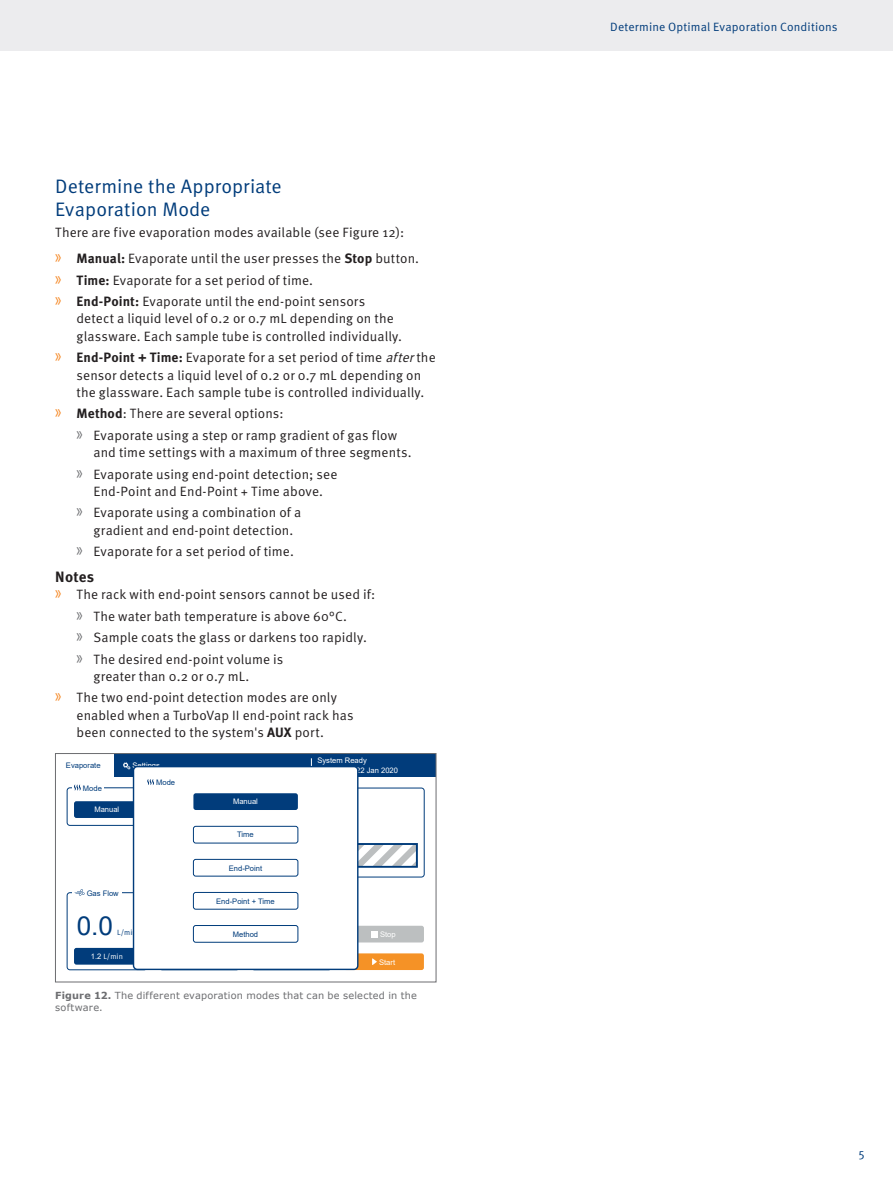
<style>
.page{position:relative;width:893px;height:1187px;background:#fff}
.page>*{position:absolute;margin:0;border:0;box-sizing:border-box;transform-origin:0 0}
.t1{font:26.1px "Arial";color:#013c7b}
.t2{font:19.5px/22.5px "Meta OT Norm";color:#013c7b}
.t3{font:700 15px "Meta OT";letter-spacing:.015em;color:#231f20}
.t4{font:13.5px/21.5px "Meta OT Norm";letter-spacing:.005em;color:#231f20}
.t5{font:12px "Meta OT Norm";letter-spacing:.01em;color:#013c7b}
.t6{font:9.75px "Verdana";letter-spacing:.02em;color:#6c6d70}
.t7{font:7.65px/10.1px "Arial";color:#fff}
.t8{font:7.65px "Arial";color:#013c7b}
.t9{font:7.65px "Meta OT Norm";color:#fff}
.t10{font:7.65px "Meta OT Norm";color:#013c7b}
.s1{font-family:"Myriad Pro";font-size:20.25px;color:#f58520}
.s2{font-family:"Meta OT";font-weight:700}
.s3{font-style:italic}
.s4{font-family:"Myriad Pro";font-size:20.25px;color:#6c6d70}
.s5{font-family:"Arial"}
.s6{font-weight:700}
</style>
<div class="page">
<div style="left:0;top:0;width:893px;height:51px;background:#ececee"></div>
<div style="left:67px;top:787px;width:80px;height:38px;border:1px solid #013c7b;border-radius:3px"></div>
<div style="left:74px;top:801px;width:66px;height:16px;background:#013c7b;border-radius:2px"></div>
<div style="left:72px;top:781px;width:32px;height:13px;background:#fff"></div>
<svg style="left:74px;top:784px;width:7px;height:6px"></svg>
<div style="left:344px;top:953px;width:80px;height:16px;background:#f59226;border-radius:2px"></div>
<svg style="left:372px;top:958px;width:5px;height:7px"></svg>
<div style="left:344px;top:925px;width:80px;height:17px;background:#bcbfc0;border-radius:2px"></div>
<div style="left:371px;top:930px;width:7px;height:7px;background:#fff"></div>
<div style="left:67px;top:892px;width:80px;height:77px;border:1px solid #013c7b;border-radius:3px"></div>
<div style="left:74px;top:947px;width:66px;height:17px;background:#013c7b;border-radius:2px"></div>
<div style="left:72px;top:886px;width:49px;height:12px;background:#fff"></div>
<svg style="left:75px;top:889px;width:10px;height:6px"></svg>
<svg style="left:358px;top:846px;width:57px;height:18px"></svg>
<div style="left:166px;top:843px;width:252px;height:24px;border:2px solid #013c7b"></div>
<div style="left:114px;top:753px;width:322px;height:23px;background:#013c7b"></div>
<svg style="left:123px;top:762px;width:7px;height:7px"></svg>
<div style="left:134px;top:766px;width:224px;height:203px;background:#fff;border-radius:4px"></div>
<div style="left:133px;top:765px;width:225px;height:205px;border:1px solid #013c7b;border-radius:4px"></div>
<div style="left:193px;top:826px;width:105px;height:17px;border:1px solid #013c7b;border-radius:2px"></div>
<div style="left:193px;top:859px;width:105px;height:17px;border:1px solid #013c7b;border-radius:2px"></div>
<div style="left:193px;top:793px;width:105px;height:17px;background:#013c7b;border-radius:2px"></div>
<div style="left:193px;top:892px;width:105px;height:17px;border:1px solid #013c7b;border-radius:2px"></div>
<div style="left:193px;top:925px;width:105px;height:17px;border:1px solid #013c7b;border-radius:2px"></div>
<svg style="left:147px;top:779px;width:7px;height:6px"></svg>
<div style="left:55px;top:753px;width:381px;height:229px;border:1px solid #6c6d70"></div>
<h2 class="t2" style="left:55px;top:176px;width:228px">Determine the Appropriate<br>Evaporation Mode</h2>
<p class="t4" style="left:55px;top:220px;width:365px;line-height:25.8px">There are five evaporation modes available (see Figure 12):<br><span class="s1">»</span> <span class="s2">Manual:</span> Evaporate until the user presses the <span class="s2">Stop</span> button.</p>
<p class="t4" style="left:55px;top:269px;width:311px"><span class="s1">»</span> <span class="s2">Time:</span> Evaporate for a set period of time.<br><span class="s1">»</span> <span class="s2">End-Point:</span> Evaporate until the end-point sensors</p>
<p class="t4" style="left:77px;top:310px;width:327px;line-height:17.2px">detect a liquid level of 0.2 or 0.7 mL depending on the glassware. Each sample tube is controlled individually.</p>
<p class="t4" style="left:77px;top:349px;width:361px;line-height:17.2px;text-indent:-21px"><span class="s1">»</span> <span class="s2">End-Point + Time:</span> Evaporate for a set period of time <span class="s3">after</span>the sensor detects a liquid level of 0.2 or 0.7 mL depending on the glassware. Each sample tube is controlled individually.</p>
<p class="t4" style="left:77px;top:403px;width:322px;text-indent:-21px"><span class="s1">»</span> <span class="s2">Method</span>: There are several options:<br><span class="s4">»</span> Evaporate using a step or ramp gradient of gas flow</p>
<p class="t4" style="left:77px;top:442px;width:337px;text-indent:17px">and time settings with a maximum of three segments. <span class="s4">»</span> Evaporate using end-point detection; see</p>
<p class="t4" style="left:77px;top:480px;width:248px;text-indent:17px">End-Point and End-Point + Time above. <span class="s4">»</span> Evaporate using a combination of a</p>
<p class="t4" style="left:77px;top:519px;width:219px;text-align:right">gradient and end-point detection.<br><span class="s4">»</span> Evaporate for a set period of time.</p>
<p class="t3" style="left:55px;top:567px;width:40px">Notes</p>
<p class="t4" style="left:77px;top:584px;width:300px;text-indent:-21px"><span class="s1">»</span> The rack with end-point sensors cannot be used if: <span class="s4">»</span> The water bath temperature is above 60°C.<br><span class="s4">»</span> Sample coats the glass or darkens too rapidly. <span class="s4">»</span> The desired end-point volume is</p>
<p class="t4" style="left:55px;top:665px;width:283px;text-indent:38px">greater than 0.2 or 0.7 mL.<br><span class="s1">»</span> The two end-point detection modes are only</p>
<p class="t4" style="left:77px;top:706px;width:279px;line-height:17.2px">enabled when a TurboVap II end-point rack has been connected to the system's <span class="s2">AUX</span> port.</p>
<p class="t8" style="left:66px;top:760px;width:36px">Evaporate</p>
<p class="t7" style="left:133px;top:760px;width:29px">Settings</p>
<p class="t7" style="left:317px;top:755px;width:82px">System Ready<br>12:44 Wed 22 Jan 2020</p>
<p class="t8" style="left:83px;top:782px;width:21px">Mode</p>
<p class="t7" style="left:94px;top:804px;width:26px">Manual</p>
<p class="t8" style="left:156px;top:777px;width:21px">Mode</p>
<p class="t8" style="left:87px;top:887px;width:34px">Gas Flow</p>
<h1 class="t1" style="left:77px;top:907px;width:38px">0.0</h1>
<p class="t10" style="left:117px;top:927px;width:21px">L/min</p>
<p class="t9" style="left:91px;top:952px;width:34px"><span class="s5">1.2</span> L/min</p>
<p class="t7" style="left:233px;top:796px;width:26px">Manual</p>
<p class="t8" style="left:237px;top:829px;width:18px">Time</p>
<p class="t8" style="left:229px;top:862px;width:35px">End-Point</p>
<p class="t8" style="left:216px;top:895px;width:60px">End-Point + Time</p>
<p class="t8" style="left:233px;top:928px;width:27px">Method</p>
<p class="t7" style="left:380px;top:929px;width:17px">Stop</p>
<p class="t7" style="left:379px;top:957px;width:18px">Start</p>
<p class="t6" style="left:55px;top:988px;width:363px"><span class="s6">Figure 12.</span> The different evaporation modes that can be selected in the</p>
<p class="t6" style="left:55px;top:1000px;width:49px">software.</p>
<p class="t5" style="left:610px;top:20px;width:229px">Determine Optimal Evaporation Conditions</p>
<p class="t5" style="left:859px;top:1148px;width:7px">5</p>
</div>
